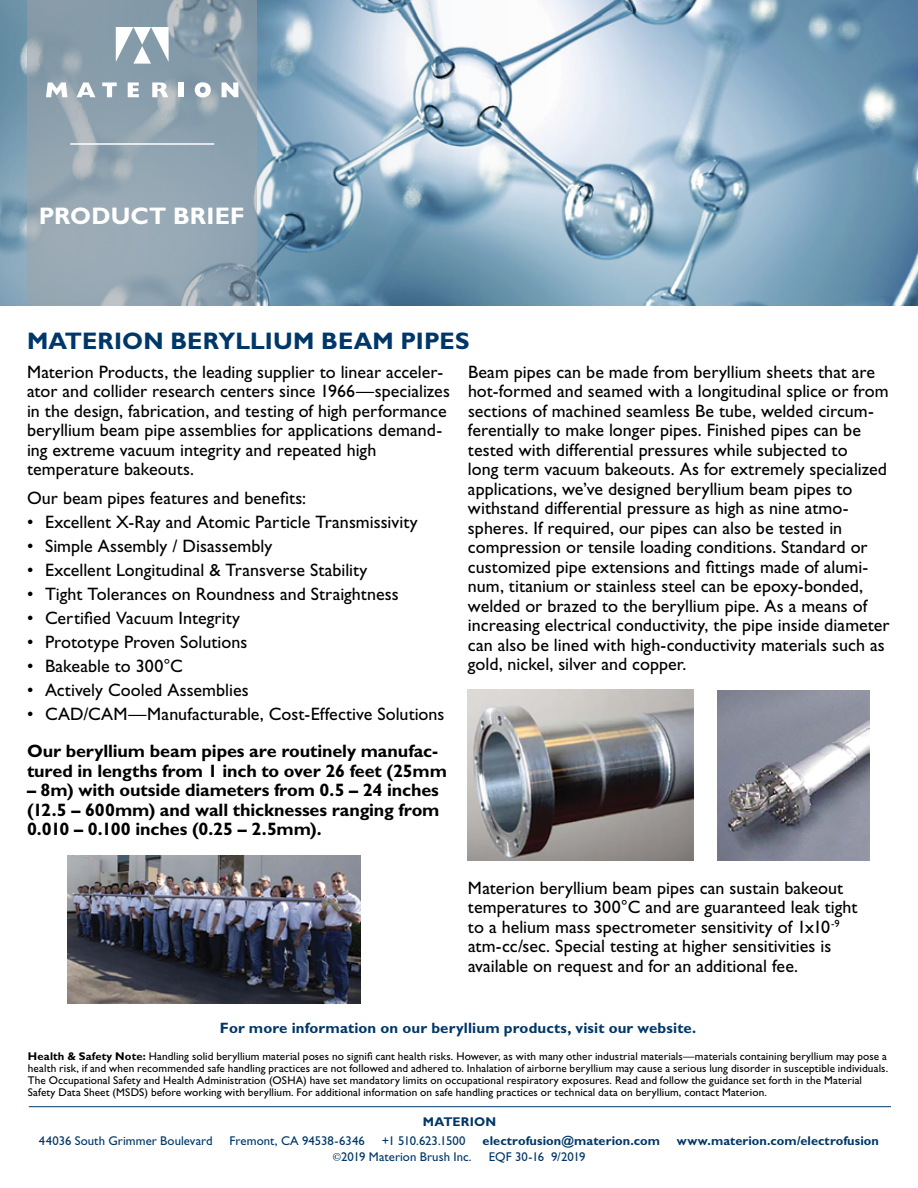
<style>
.page{position:relative;width:918px;height:1188px;background:#fff}
.page>*{position:absolute;margin:0;border:0;box-sizing:border-box;transform-origin:0 0}
.t1{font:700 24px "Gill Sans Std";letter-spacing:.005em;color:#003768}
.t2{font:700 24px "Gill Sans Std";letter-spacing:.005em;color:#fff}
.t3{font:18px/19.5px "Gill Sans Std";color:#000}
.t4{font:700 18px/19.5px "Gill Sans Std";letter-spacing:-.01em;color:#000}
.t5{font:700 15px "Gill Sans Std";letter-spacing:.01em;color:#003768}
.t6{font:12.75px "Gill Sans Std";letter-spacing:.005em;color:#003768}
.t7{font:700 12.75px "Gill Sans Std";letter-spacing:.005em;color:#003768}
.t8{font:12.75px "Gill Sans Std";letter-spacing:-.02em;color:#003768}
.t9{font:11.25px/12px "Gill Sans Std";letter-spacing:.01em;color:#000}
.s1{font-weight:700}
.s2{font-family:"Minion Pro"}
</style>
<div class="page">
<svg style="left:0;top:0;width:918px;height:306px;background:#94b2c7"></svg>
<svg style="left:27px;top:0;width:229px;height:306px;background:#91a3b0"></svg>
<svg style="left:116px;top:27px;width:53px;height:37px"></svg>
<svg style="left:46px;top:82px;width:21px;height:15px"></svg>
<svg style="left:77px;top:82px;width:18px;height:15px"></svg>
<svg style="left:102px;top:82px;width:15px;height:15px"></svg>
<svg style="left:128px;top:82px;width:11px;height:15px"></svg>
<svg style="left:152px;top:82px;width:16px;height:15px"></svg>
<div style="left:179px;top:82px;width:5px;height:15px;background:#fff"></div>
<svg style="left:195px;top:82px;width:16px;height:15px"></svg>
<svg style="left:222px;top:82px;width:16px;height:15px"></svg>
<img style="left:68px;top:855px;width:293px;height:148px">
<img style="left:468px;top:690px;width:226px;height:170px">
<img style="left:717px;top:690px;width:153px;height:170px">
<hr style="left:70px;top:143px;width:144px;height:2px;background:#fff">
<hr style="left:29px;top:1106px;width:862px;height:1px;background:#003768">
<h1 class="t2" style="left:39px;top:202px;width:208px">PRODUCT BRIEF</h1>
<h1 class="t1" style="left:27px;top:327px;width:444px">MATERION BERYLLIUM BEAM PIPES</h1>
<p class="t3" style="left:27px;top:362px;width:425px">Materion Products, the leading supplier to linear acceler&shy;ator and collider research centers since 1966—specializes in the design, fabrication, and testing of high performance beryllium beam pipe assemblies for applications demand&shy;ing extreme vacuum integrity and repeated high temperature bakeouts.</p>
<p class="t3" style="left:27px;top:488px;width:281px">Our beam pipes features and benefits:</p>
<p class="t3" style="left:27px;top:512px;width:392px">• Excellent X-Ray and Atomic Particle Transmissivity</p>
<p class="t3" style="left:27px;top:536px;width:247px">• Simple Assembly / Disassembly</p>
<p class="t3" style="left:27px;top:560px;width:342px">• Excellent Longitudinal &amp; Transverse Stability</p>
<p class="t3" style="left:27px;top:584px;width:373px">• Tight Tolerances on Roundness and Straightness</p>
<p class="t3" style="left:27px;top:608px;width:215px">• Certified Vacuum Integrity</p>
<p class="t3" style="left:27px;top:632px;width:222px">• Prototype Proven Solutions</p>
<p class="t3" style="left:27px;top:656px;width:158px">• Bakeable to 300°C</p>
<p class="t3" style="left:27px;top:680px;width:223px">• Actively Cooled Assemblies</p>
<p class="t3" style="left:27px;top:704px;width:419px">• CAD/CAM—Manufacturable, Cost-Effective Solutions</p>
<p class="t4" style="left:27px;top:741px;width:421px">Our beryllium beam pipes are routinely manufac&shy;tured in lengths from 1 inch to over 26 feet (25mm</p>
<p class="t4" style="left:27px;top:780px;width:414px;text-align:justify">– 8m) with outside diameters from 0.5 – 24 inches (12.5 – 600mm) and wall thicknesses ranging from 0.010 – 0.100 inches (0.25 – 2.5mm).</p>
<p class="t3" style="left:468px;top:362px;width:423px">Beam pipes can be made from beryllium sheets that are hot-formed and seamed with a longitudinal splice or from sections of machined seamless Be tube, welded circum&shy;ferentially to make longer pipes. Finished pipes can be tested with differential pressures while subjected to<br>long term vacuum bakeouts. As for extremely specialized applications, we’ve designed beryllium beam pipes to withstand differential pressure as high as nine atmo&shy;spheres. If required, our pipes can also be tested in compression or tensile loading conditions. Standard or customized pipe extensions and fittings made of alumi&shy;num, titanium or stainless steel can be epoxy-bonded, welded or brazed to the beryllium pipe. As a means of increasing electrical conductivity, the pipe inside diameter can also be lined with high-conductivity materials such as gold, nickel, silver and copper.</p>
<p class="t3" style="left:468px;top:878px;width:391px">Materion beryllium beam pipes can sustain bakeout temperatures to 300°C and are guaranteed leak tight to a helium mass spectrometer sensitivity of 1x10<sup>-9 </sup>atm-cc/sec. Special testing at higher sensitivities is available on request and for an additional fee.</p>
<p class="t5" style="left:220px;top:1019px;width:478px">For more information on our beryllium products, visit our website.</p>
<p class="t9" style="left:28px;top:1051px;width:862px"><span class="s1">Health &amp; Safety Note:</span> Handling solid beryllium material poses no signifi cant health risks. However, as with many other industrial materials—materials containing beryllium may pose a health risk, if and when recommended safe handling practices are not followed and adhered to. Inhalation of airborne beryllium may cause a serious lung disorder in susceptible individuals.<br>The Occupational Safety and Health Administration (OSHA) have set mandatory limits on occupational respiratory exposures. Read and follow the guidance set forth in the Material Safety Data Sheet (MSDS) before working with beryllium. For additional information on safe handling practices or technical data on beryllium, contact Materion.</p>
<p class="t7" style="left:423px;top:1114px;width:75px">MATERION</p>
<p class="t6" style="left:39px;top:1133px;width:175px">44036 South Grimmer Boulevard</p>
<p class="t6" style="left:230px;top:1133px;width:137px">Fremont, CA 94538-6346</p>
<p class="t8" style="left:382px;top:1133px;width:85px">+1 510.623.1500</p>
<p class="t7" style="left:483px;top:1133px;width:179px">electrofusion@materion.com</p>
<p class="t7" style="left:677px;top:1133px;width:204px">www.materion.com/electrofusion</p>
<p class="t6" style="left:332px;top:1149px;width:141px"><span class="s2">©</span>2019 Materion Brush Inc.</p>
<p class="t6" style="left:489px;top:1149px;width:98px">EQF 30-16 9/2019</p>
</div>
